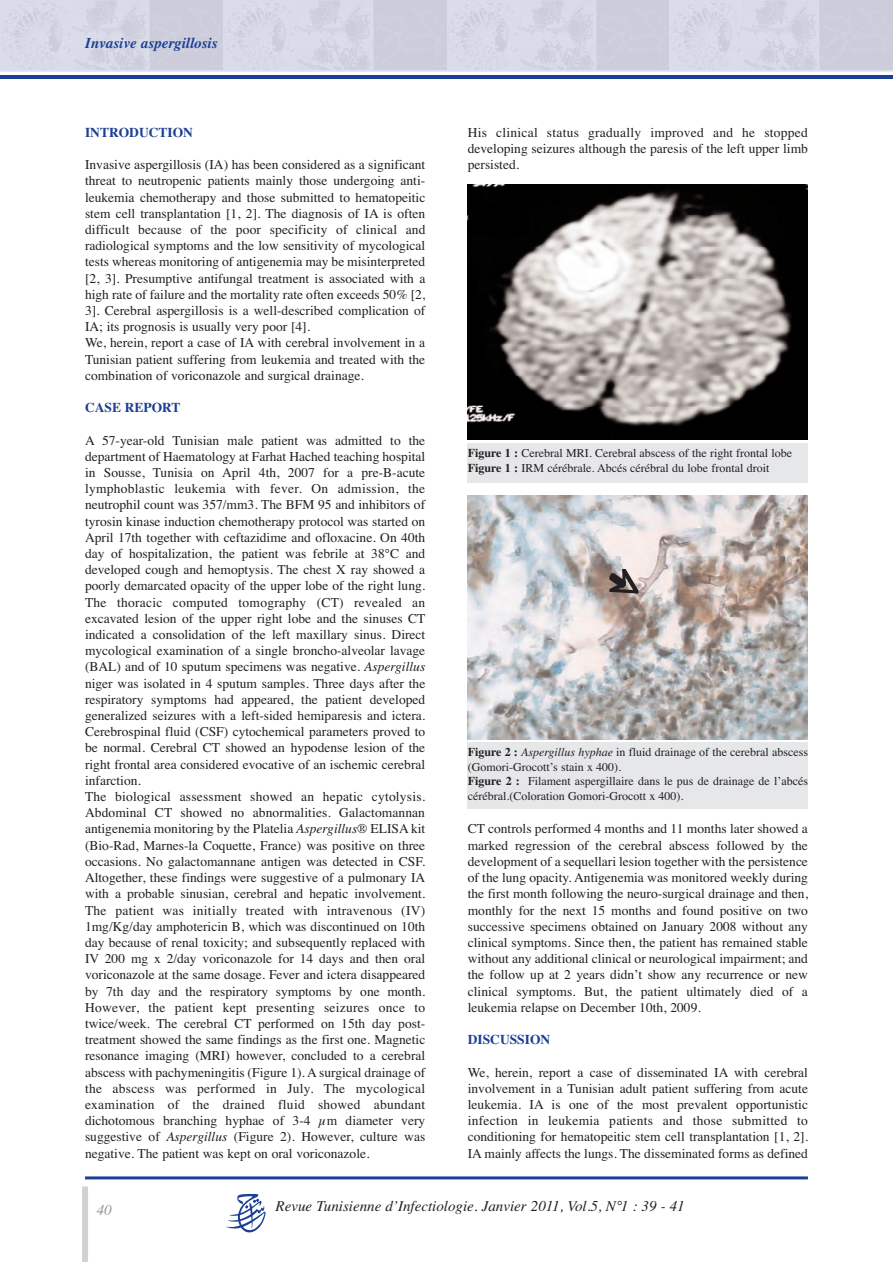
<style>
.page{position:relative;width:893px;height:1263px;background:#fff}
.page>*{position:absolute;margin:0;border:0;box-sizing:border-box;transform-origin:0 0}
.t1{font:italic 15px "Times";color:#231f20}
.t2{font:italic 700 15px "Times";color:#1b3f94}
.t3{font:italic 15px "Times";color:#939598}
.t4{font:13.5px/16.2px "Times";color:#231f20;text-align:justify}
.t5{font:700 13.5px "Times";color:#1b3f94}
.t6{font:12px/14.4px "Times";color:#231f20}
.s1{font-style:italic}
.s2{font-weight:700}
</style>
<div class="page">
<svg style="left:0;top:0;width:893px;height:72px;fill:#dddeee"></svg>
<hr style="left:0;top:76px;width:893px;height:3px;background:#1b3f94">
<div style="left:0;top:1px;width:893px;height:69px;background:#d3d4e2"></div>
<hr style="left:85px;top:1176px;width:723px;height:3px;background:#1b3f94">
<div style="left:82px;top:1186px;width:6px;height:76px;background:#d1d2d4"></div>
<svg style="left:226px;top:1194px;width:40px;height:38px"></svg>
<div style="left:468px;top:443px;width:340px;height:40px;background:#e6e7e9"></div>
<img style="left:468px;top:184px;width:339px;height:256px">
<div style="left:468px;top:742px;width:340px;height:67px;background:#e6e7e9"></div>
<img style="left:468px;top:496px;width:339px;height:244px">
<svg style="left:610px;top:569px;width:28px;height:24px"></svg>
<p class="t2" style="left:85px;top:34px;width:134px">Invasive aspergillosis</p>
<p class="t5" style="left:85px;top:124px;width:109px">INTRODUCTION</p>
<p class="t4" style="left:85px;top:156px;width:342px;text-align:left">Invasive aspergillosis (IA) has been considered as a significant threat to neutropenic patients mainly those undergoing anti&shy;leukemia chemotherapy and those submitted to hematopeitic stem cell transplantation [1, 2]. The diagnosis of IA is often difficult because of the poor specificity of clinical and radiological symptoms and the low sensitivity of mycological tests whereas monitoring of antigenemia may be misinterpreted [2, 3]. Presumptive antifungal treatment is associated with a high rate of failure and the mortality rate often exceeds 50% [2, 3]. Cerebral aspergillosis is a well-described complication of IA; its prognosis is usually very poor [4].<br>We, herein, report a case of IA with cerebral involvement in a Tunisian patient suffering from leukemia and treated with the combination of voriconazole and surgical drainage.</p>
<p class="t5" style="left:85px;top:400px;width:97px">CASE REPORT</p>
<p class="t4" style="left:85px;top:432px;width:342px;text-align:left">A 57-year-old Tunisian male patient was admitted to the department of Haematology at Farhat Hached teaching hospital in Sousse, Tunisia on April 4th, 2007 for a pre-B-acute lymphoblastic leukemia with fever. On admission, the neutrophil count was 357/mm3. The BFM 95 and inhibitors of tyrosin kinase induction chemotherapy protocol was started on April 17th together with ceftazidime and ofloxacine. On 40th day of hospitalization, the patient was febrile at 38°C and developed cough and hemoptysis. The chest X ray showed a poorly demarcated opacity of the upper lobe of the right lung.<br>The thoracic computed tomography (CT) revealed an excavated lesion of the upper right lobe and the sinuses CT indicated a consolidation of the left maxillary sinus. Direct mycological examination of a single broncho-alveolar lavage (BAL) and of 10 sputum specimens was negative. <span class="s1">Aspergillus </span>niger was isolated in 4 sputum samples. Three days after the respiratory symptoms had appeared, the patient developed generalized seizures with a left-sided hemiparesis and ictera.<br>Cerebrospinal fluid (CSF) cytochemical parameters proved to be normal. Cerebral CT showed an hypodense lesion of the right frontal area considered evocative of an ischemic cerebral infarction.<br>The biological assessment showed an hepatic cytolysis.<br>Abdominal CT showed no abnormalities. Galactomannan antigenemia monitoring by the Platelia <span class="s1">Aspergillus</span>® ELISA kit (Bio-Rad, Marnes-la Coquette, France) was positive on three occasions. No galactomannane antigen was detected in CSF.<br>Altogether, these findings were suggestive of a pulmonary IA with a probable sinusian, cerebral and hepatic involvement.<br>The patient was initially treated with intravenous (IV)<br>1mg/Kg/day amphotericin B, which was discontinued on 10th day because of renal toxicity; and subsequently replaced with IV 200 mg x 2/day voriconazole for 14 days and then oral voriconazole at the same dosage. Fever and ictera disappeared by 7th day and the respiratory symptoms by one month.<br>However, the patient kept presenting seizures once to twice/week. The cerebral CT performed on 15th day post&shy;treatment showed the same findings as the first one. Magnetic resonance imaging (MRI) however, concluded to a cerebral abscess with pachymeningitis (Figure 1). A surgical drainage of the abscess was performed in July. The mycological examination of the drained fluid showed abundant dichotomous branching hyphae of 3-4 µm diameter very suggestive of <span class="s1">Aspergillus</span> (Figure 2). However, culture was negative. The patient was kept on oral voriconazole.</p>
<p class="t4" style="left:468px;top:124px;width:342px">His clinical status gradually improved and he stopped developing seizures although the paresis of the left upper limb persisted.</p>
<p class="t6" style="left:468px;top:446px;width:326px"><span class="s2">Figure 1 :</span> Cerebral MRI. Cerebral abscess of the right frontal lobe<br><span class="s2">Figure 1 :</span> IRM cérébrale. Abcés cérébral du lobe frontal droit</p>
<p class="t6" style="left:468px;top:745px;width:342px"><span class="s2">Figure 2 :</span> <span class="s1">Aspergillus hyphae</span> in fluid drainage of the cerebral abscess (Gomori-Grocott’s stain x 400).<br><span class="s2">Figure 2 :</span> Filament aspergillaire dans le pus de drainage de l’abcés cérébral.(Coloration Gomori-Grocott x 400).</p>
<p class="t4" style="left:468px;top:821px;width:342px">CT controls performed 4 months and 11 months later showed a marked regression of the cerebral abscess followed by the development of a sequellari lesion together with the persistence of the lung opacity. Antigenemia was monitored weekly during the first month following the neuro-surgical drainage and then, monthly for the next 15 months and found positive on two successive specimens obtained on January 2008 without any clinical symptoms. Since then, the patient has remained stable without any additional clinical or neurological impairment; and the follow up at 2 years didn’t show any recurrence or new clinical symptoms. But, the patient ultimately died of a leukemia relapse on December 10th, 2009.</p>
<p class="t5" style="left:468px;top:1031px;width:84px">DISCUSSION</p>
<p class="t4" style="left:468px;top:1064px;width:342px">We, herein, report a case of disseminated IA with cerebral involvement in a Tunisian adult patient suffering from acute leukemia. IA is one of the most prevalent opportunistic infection in leukemia patients and those submitted to conditioning for hematopeitic stem cell transplantation [1, 2].<br>IA mainly affects the lungs. The disseminated forms as defined</p>
<p class="t3" style="left:97px;top:1201px;width:16px">40</p>
<p class="t1" style="left:276px;top:1197px;width:411px">Revue Tunisienne d’Infectiologie. Janvier 2011, Vol.5, N°1 : 39 - 41</p>
</div>
